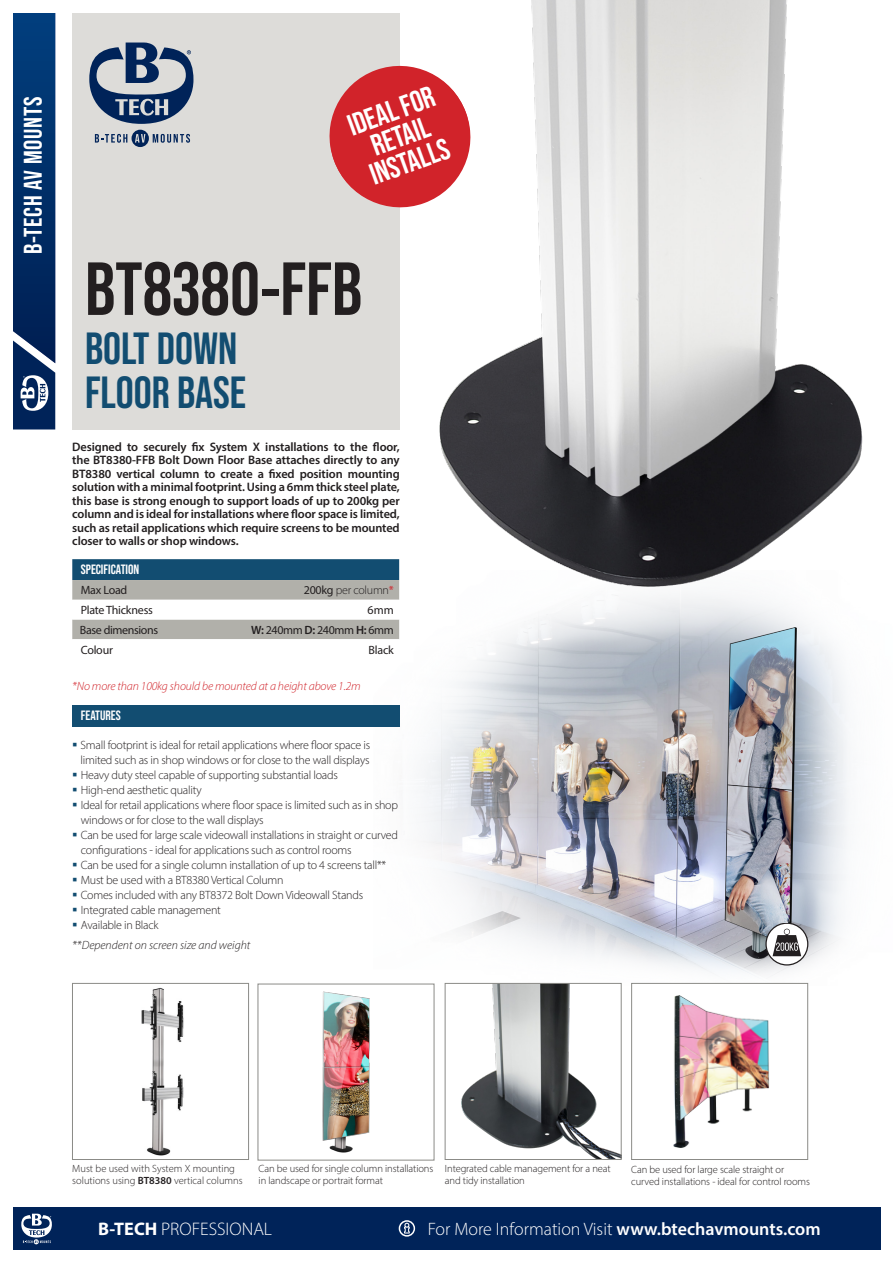
<style>
.page{position:relative;width:893px;height:1263px;background:#fff}
.page>*{position:absolute;margin:0;border:0;box-sizing:border-box;transform-origin:0 0}
.t1{font:700 75px "Bebas Neue Pro";color:#231f20}
.t2{font:700 45px "Bebas Neue Pro";color:#124d71}
.t3{font:700 30px "Bebas Neue Pro";color:#fff}
.t4{font:700 25.5px "Bebas Neue Pro";letter-spacing:.03em;color:#fff}
.t5{font:300 18.15px "Myriad Pro";color:#fff}
.t6{font:300 18px "Myriad Pro";color:#fff}
.t7{font:700 13.5px "Bebas Neue Pro";color:#fff}
.t8{font:600 12.3px/13.5px "Myriad Pro";letter-spacing:-.01em;color:#231f20;text-align:justify}
.t9{font:300 12px/15px "Myriad Pro";letter-spacing:-.02em;color:#231f20}
.t10{font:12px "Myriad Pro";letter-spacing:-.025em;color:#231f20}
.t11{font:italic 300 12px "Myriad Pro";letter-spacing:-.01em;color:#d1232a}
.t12{font:italic 300 12px "Myriad Pro";color:#231f20}
.t13{font:300 10.5px/12px "Myriad Pro";letter-spacing:-.01em;color:#231f20}
.s1{font-weight:400}
.s2{font-weight:400;color:#d1232a}
.s3{font-weight:600}
.s4{font-weight:700}
</style>
<div class="page">
<div style="left:72px;top:6px;width:328px;height:423px;background:#dddcd9"></div>
<svg style="left:95px;top:130px;width:95px;height:17px"></svg>
<svg style="left:89px;top:43px;width:104px;height:81px"></svg>
<svg style="left:13px;top:13px;width:42px;height:416px;background:#0c376d"></svg>
<div style="left:0;top:0;width:893px;height:13px;background:#fff"></div>
<div style="left:13px;top:1208px;width:867px;height:42px;background:#002359"></div>
<svg style="left:21px;top:1214px;width:31px;height:30px"></svg>
<svg style="left:399px;top:1220px;width:16px;height:16px"></svg>
<img style="left:374px;top:571px;width:475px;height:416px">
<img style="left:419px;top:0;width:444px;height:623px">
<img style="left:141px;top:987px;width:43px;height:169px">
<div style="left:72px;top:983px;width:177px;height:177px;border:1px solid #8b8b87"></div>
<div style="left:258px;top:984px;width:176px;height:176px;background:#fff"></div>
<img style="left:322px;top:991px;width:48px;height:162px">
<img style="left:447px;top:985px;width:172px;height:173px">
<div style="left:445px;top:983px;width:176px;height:177px;border:1px solid #8b8b87"></div>
<svg style="left:72px;top:559px;width:327px;height:100px"></svg>
<svg style="left:765px;top:923px;width:43px;height:42px"></svg>
<img style="left:633px;top:985px;width:173px;height:163px">
<div style="left:631px;top:983px;width:177px;height:177px;border:1px solid #8b8b87"></div>
<div style="left:72px;top:705px;width:328px;height:21px;background:#124d71"></div>
<svg style="left:329px;top:57px;width:150px;height:159px"></svg>
<h3 class="t4" style="left:18px;top:254px;width:158px;rotate:-90deg">B-TECH AV MOUNTS</h3>
<p class="t3" style="left:343px;top:110px;width:92px;rotate:-20deg">IDEAL FOR</p>
<p class="t3" style="left:366px;top:130px;width:62px;rotate:-20deg">RETAIL</p>
<p class="t3" style="left:365px;top:159px;width:84px;rotate:-20deg">INSTALLS</p>
<p class="t1" style="left:85px;top:246px;width:279px">BT8380-FFB</p>
<p class="t2" style="left:85px;top:323px;width:154px">BOLT DOWN</p>
<p class="t2" style="left:85px;top:366px;width:162px">FLOOR BASE</p>
<p class="t8" style="left:72px;top:439px;width:329px">Designed to securely fix System X installations to the floor, the BT8380-FFB Bolt Down Floor Base attaches directly to any BT8380 vertical column to create a fixed position mounting solution with a minimal footprint. Using a 6mm thick steel plate, this base is strong enough to support loads of up to 200kg per column and is ideal for installations where floor space is limited, such as retail applications which require screens to be mounted closer to walls or shop windows.</p>
<p class="t7" style="left:81px;top:562px;width:60px">SPECIFICATION</p>
<p class="t10" style="left:81px;top:583px;width:48px">Max Load</p>
<p class="t9" style="left:304px;top:583px;width:92px"><span class="s1">200kg</span> per column<span class="s2">*</span></p>
<p class="t10" style="left:81px;top:603px;width:74px">Plate Thickness</p>
<p class="t10" style="left:368px;top:603px;width:28px">6mm</p>
<p class="t10" style="left:80px;top:622px;width:80px">Base dimensions</p>
<p class="t10" style="left:251px;top:622px;width:144px"><span class="s3">W:</span> 240mm <span class="s3">D:</span> 240mm <span class="s3">H:</span> 6mm</p>
<p class="t10" style="left:81px;top:642px;width:34px">Colour</p>
<p class="t10" style="left:369px;top:642px;width:27px">Black</p>
<p class="t11" style="left:72px;top:679px;width:290px">*No more than 100kg should be mounted at a height above 1.2m</p>
<p class="t7" style="left:81px;top:708px;width:41px">FEATURES</p>
<p class="t9" style="left:81px;top:737px;width:291px">Small footprint is ideal for retail applications where floor space is limited such as in shop windows or for close to the wall displays</p>
<p class="t9" style="left:81px;top:767px;width:259px">Heavy duty steel capable of supporting substantial loads</p>
<p class="t9" style="left:81px;top:782px;width:122px">High-end aesthetic quality</p>
<p class="t9" style="left:81px;top:797px;width:319px">Ideal for retail applications where floor space is limited such as in shop windows or for close to the wall displays</p>
<p class="t9" style="left:81px;top:827px;width:319px">Can be used for large scale videowall installations in straight or curved configurations - ideal for applications such as control rooms</p>
<p class="t9" style="left:81px;top:857px;width:307px">Can be used for a single column installation of up to 4 screens tall**</p>
<p class="t9" style="left:81px;top:872px;width:204px">Must be used with a BT8380 Vertical Column</p>
<p class="t9" style="left:81px;top:887px;width:284px">Comes included with any BT8372 Bolt Down Videowall Stands</p>
<p class="t9" style="left:81px;top:902px;width:142px">Integrated cable management</p>
<p class="t9" style="left:81px;top:917px;width:79px">Available in Black</p>
<p class="t12" style="left:72px;top:937px;width:180px">**Dependent on screen size and weight</p>
<p class="t13" style="left:72px;top:1162px;width:172px">Must be used with System X mounting solutions using <span class="s3">BT8380</span> vertical columns</p>
<p class="t13" style="left:259px;top:1162px;width:176px">Can be used for single column installations in landscape or portrait format</p>
<p class="t13" style="left:445px;top:1162px;width:167px">Integrated cable management for a neat and tidy installation</p>
<p class="t13" style="left:631px;top:1163px;width:180px">Can be used for large scale straight or curved installations - ideal for control rooms</p>
<p class="t5" style="left:98px;top:1218px;width:175px"><span class="s4">B-TECH</span> PROFESSIONAL</p>
<h3 class="t6" style="left:428px;top:1218px;width:394px">For More Information Visit <span class="s3">www.btechavmounts.com</span></h3>
</div>
